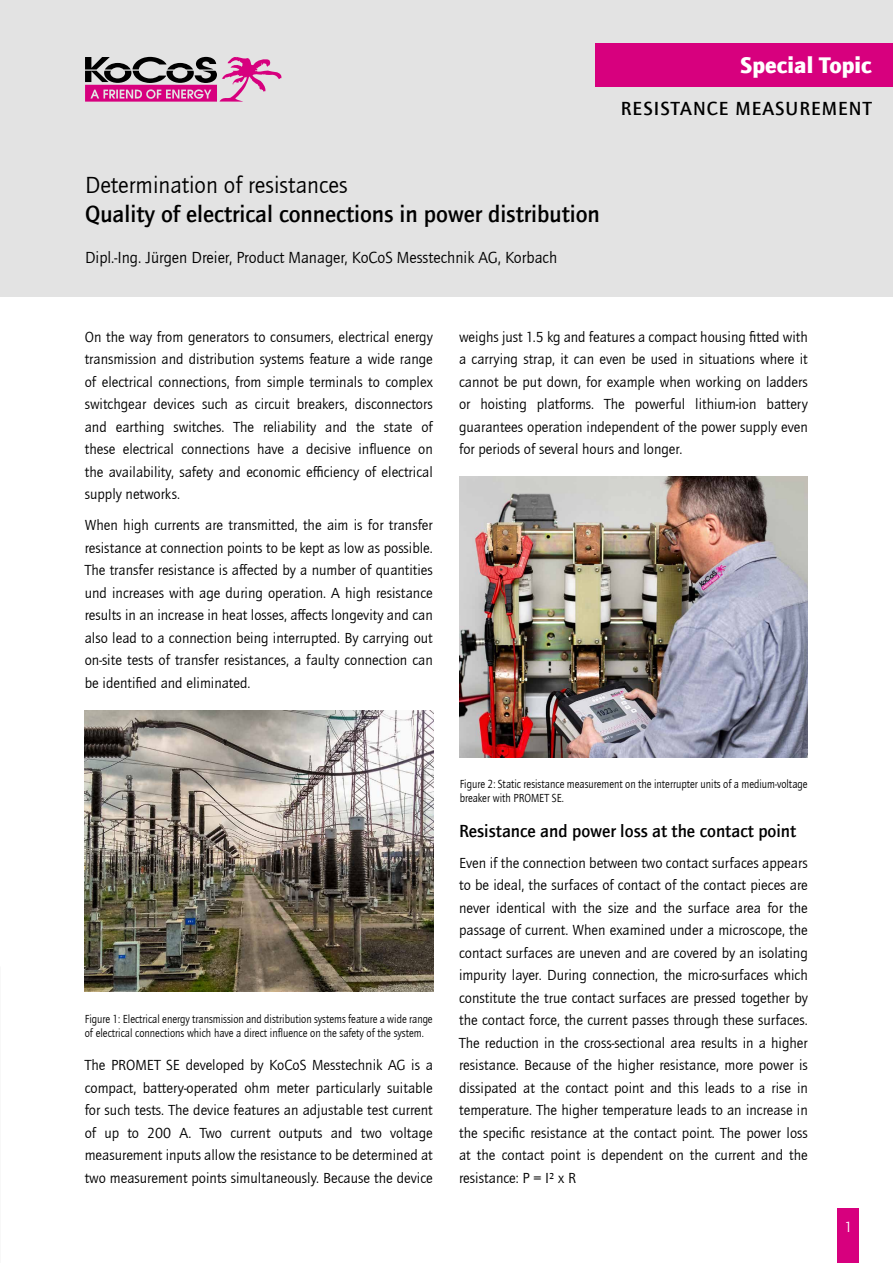
<style>
.page{position:relative;width:893px;height:1263px;background:#fff}
.page>*{position:absolute;margin:0;border:0;box-sizing:border-box;transform-origin:0 0}
.t1{font:500 24px "Quay Sans ITC Com";color:#000}
.t2{font:24px "Quay Sans ITC Com";color:#000}
.t3{font:900 23.25px "Quay Sans ITC Com";color:#fff}
.t4{font:500 19.5px "Quay Sans ITC Com";letter-spacing:.055em;color:#000}
.t5{font:500 18px "Quay Sans ITC Com";color:#000}
.t6{font:16.5px "Quay Sans ITC Com";color:#000}
.t7{font:15px/22.5px "Quay Sans ITC Com";color:#000;text-align:justify}
.t8{font:15px "Quay Sans ITC Com";color:#fff}
.t9{font:12px/14.4px "Quay Sans ITC Com";color:#000;scale:.9 1}
</style>
<div class="page">
<div style="left:0;top:0;width:893px;height:296px;background:#e3e3e3"></div>
<svg style="left:85px;top:57px;width:196px;height:45px"></svg>
<div style="left:595px;top:43px;width:298px;height:43px;background:#d7007e"></div>
<img style="left:85px;top:710px;width:348px;height:281px">
<img style="left:460px;top:476px;width:348px;height:281px">
<div style="left:838px;top:1209px;width:21px;height:54px;background:#d7007e"></div>
<h1 class="t2" style="left:85px;top:171px;width:264px">Determination of resistances</h1>
<h1 class="t1" style="left:85px;top:199px;width:516px">Quality of electrical connections in power distribution</h1>
<p class="t6" style="left:85px;top:247px;width:474px">Dipl.-Ing. Jürgen Dreier, Product Manager, KoCoS Messtechnik AG, Korbach</p>
<h2 class="t3" style="left:740px;top:50px;width:133px">Special Topic</h2>
<h3 class="t4" style="left:621px;top:97px;width:252px">RESISTANCE MEASUREMENT</h3>
<p class="t7" style="left:85px;top:325px;width:350px">On the way from generators to consumers, electrical energy transmission and distribution systems feature a wide range of electrical connections, from simple terminals to complex switchgear devices such as circuit breakers, disconnectors and earthing switches. The reliability and the state of these electrical connections have a decisive influence on the availability, safety and economic efficiency of electrical supply networks.</p>
<p class="t7" style="left:85px;top:514px;width:350px">When high currents are transmitted, the aim is for transfer resistance at connection points to be kept as low as possible.<br>The transfer resistance is affected by a number of quantities und increases with age during operation. A high resistance results in an increase in heat losses, affects longevity and can also lead to a connection being interrupted. By carrying out on-site tests of transfer resistances, a faulty connection can be identified and eliminated.</p>
<p class="t7" style="left:459px;top:325px;width:350px">weighs just 1.5 kg and features a compact housing fitted with a carrying strap, it can even be used in situations where it cannot be put down, for example when working on ladders or hoisting platforms. The powerful lithium-ion battery guarantees operation independent of the power supply even for periods of several hours and longer.</p>
<p class="t9" style="left:85px;top:1011px;width:388px">Figure 1: Electrical energy transmission and distribution systems feature a wide range of electrical connections which have a direct influence on the safety of the system.</p>
<p class="t7" style="left:85px;top:1054px;width:350px">The PROMET SE developed by KoCoS Messtechnik AG is a compact, battery-operated ohm meter particularly suitable for such tests. The device features an adjustable test current of up to 200 A. Two current outputs and two voltage measurement inputs allow the resistance to be determined at two measurement points simultaneously. Because the device</p>
<p class="t9" style="left:460px;top:776px;width:388px">Figure 2: Static resistance measurement on the interrupter units of a medium-voltage breaker with PROMET SE.</p>
<p class="t5" style="left:459px;top:820px;width:339px">Resistance and power loss at the contact point</p>
<p class="t7" style="left:459px;top:851px;width:350px">Even if the connection between two contact surfaces appears to be ideal, the surfaces of contact of the contact pieces are never identical with the size and the surface area for the passage of current. When examined under a microscope, the contact surfaces are uneven and are covered by an isolating impurity layer. During connection, the micro-surfaces which constitute the true contact surfaces are pressed together by the contact force, the current passes through these surfaces.<br>The reduction in the cross-sectional area results in a higher resistance. Because of the higher resistance, more power is dissipated at the contact point and this leads to a rise in temperature. The higher temperature leads to an increase in the specific resistance at the contact point. The power loss at the contact point is dependent on the current and the resistance: P = I² x R</p>
<p class="t8" style="left:844px;top:1218px;width:9px">1</p>
</div>
